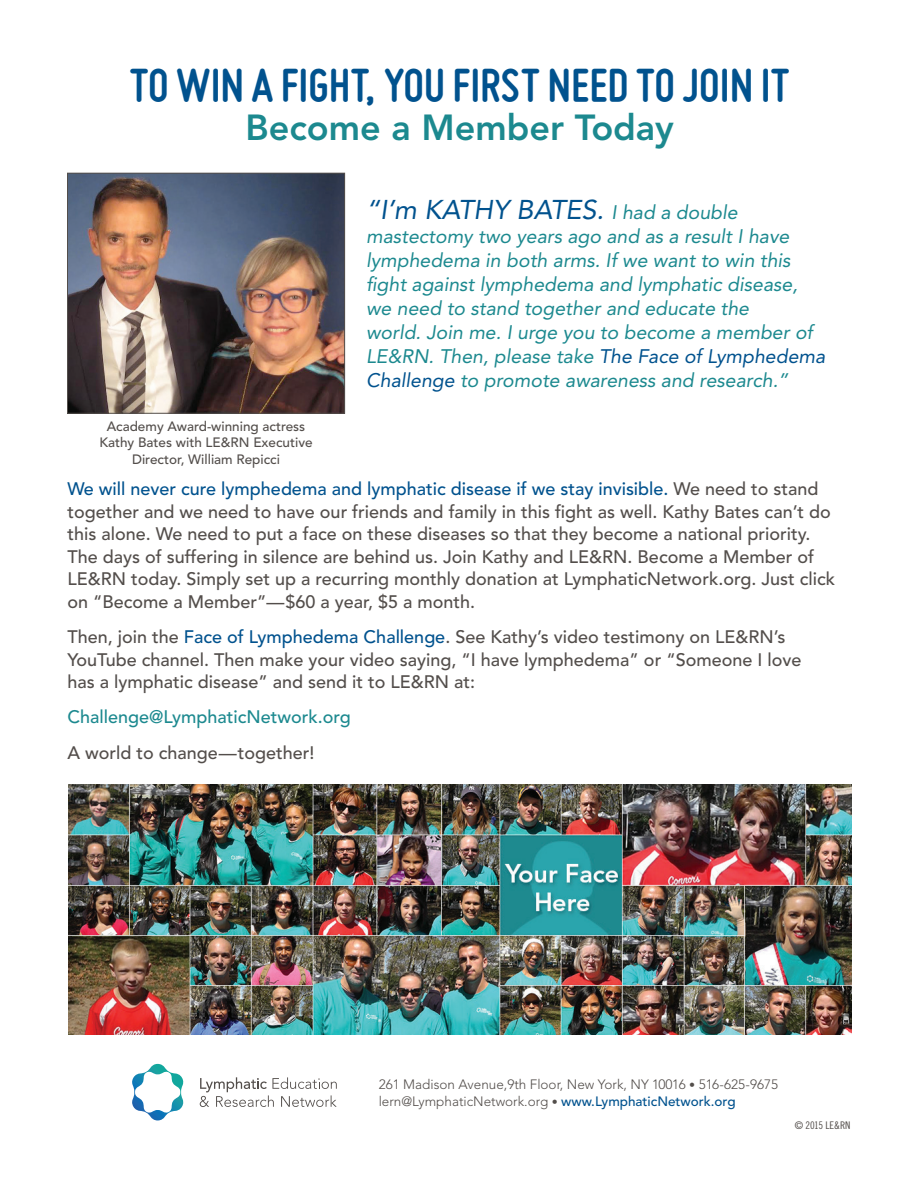
<style>
.page{position:relative;width:918px;height:1188px;background:#fff}
.page>*{position:absolute;margin:0;border:0;box-sizing:border-box;transform-origin:0 0}
.t1{font:700 49.5px "Miso";color:#01528e}
.t2{font:800 36px "Avenir";color:#1c898f}
.t3{font:italic 27px "Avenir";color:#01528e}
.t4{font:italic 19.5px/24px "Avenir";color:#1c898f}
.t5{font:500 18px/22.5px "Avenir";color:#534e4b}
.t6{font:500 18px "Avenir";color:#1c898f}
.t7{font:300 13.5px/16.5px "Avenir";color:#534e4b}
.t8{font:500 13.5px/16.5px "Avenir";color:#534e4b;text-align:center}
.t9{font:10.5px "Trade Gothic Cond Eighteen";color:#534e4b}
.s1{font-size:19.5px;color:#1c898f}
.s2{color:#01528e}
.s3{font-weight:500;color:#01528e}
</style>
<div class="page">
<img style="left:69px;top:175px;width:274px;height:237px">
<div style="left:67px;top:173px;width:278px;height:241px;border:1px solid #534e4b"></div>
<img style="left:68px;top:784px;width:783px;height:250px">
<svg style="left:132px;top:1064px;width:52px;height:56px"></svg>
<svg style="left:200px;top:1077px;width:137px;height:30px"></svg>
<h1 class="t1" style="left:130px;top:57px;width:661px">TOWIN A FIGHT, YOU FIRST NEED TO JOIN IT</h1>
<h2 class="t2" style="left:245px;top:106px;width:430px">Become a Member Today</h2>
<p class="t8" style="left:99px;top:418px;width:215px">Academy Award-winning actress<br>Kathy Bates with LE&amp;RN Executive<br>Director, William Repicci</p>
<h3 class="t3" style="left:366px;top:194px;width:373px">“I’m KATHY BATES. <span class="s1">I had a double</span></h3>
<p class="t4" style="left:366px;top:225px;width:461px">mastectomy two years ago and as a result I have lymphedema in both arms. If we want to win this fight against lymphedema and lymphatic disease, we need to stand together and educate the<br>world. Join me. I urge you to become a member of LE&amp;RN. Then, please take <span class="s2">The Face of Lymphedema Challenge</span> to promote awareness and research.”</p>
<p class="t5" style="left:68px;top:478px;width:769px"><span class="s2">We will never cure lymphedema and lymphatic disease if we stay invisible.</span> We need to stand together and we need to have our friends and family in this fight as well. Kathy Bates can’t do this alone. We need to put a face on these diseases so that they become a national priority.<br>The days of suffering in silence are behind us. Join Kathy and LE&amp;RN. Become a Member of LE&amp;RN today. Simply set up a recurring monthly donation at LymphaticNetwork.org. Just click on “Become a Member”—$60 a year, $5 a month.</p>
<p class="t5" style="left:68px;top:626px;width:735px">Then, join the <span class="s2">Face of Lymphedema Challenge</span>. See Kathy’s video testimony on LE&amp;RN’s<br>YouTube channel. Then make your video saying, “I have lymphedema” or “Someone I love has a lymphatic disease” and send it to LE&amp;RN at:</p>
<p class="t6" style="left:68px;top:707px;width:285px">Challenge@LymphaticNetwork.org</p>
<p class="t5" style="left:68px;top:742px;width:248px">A world to change—together!</p>
<p class="t7" style="left:379px;top:1077px;width:401px">261 Madison Avenue,9th Floor, New York, NY 10016 516-625-9675 lern@LymphaticNetwork.org <span class="s3">www.LymphaticNetwork.org</span></p>
<p class="t9" style="left:795px;top:1119px;width:57px">© 2015 LE&amp;RN</p>
</div>
